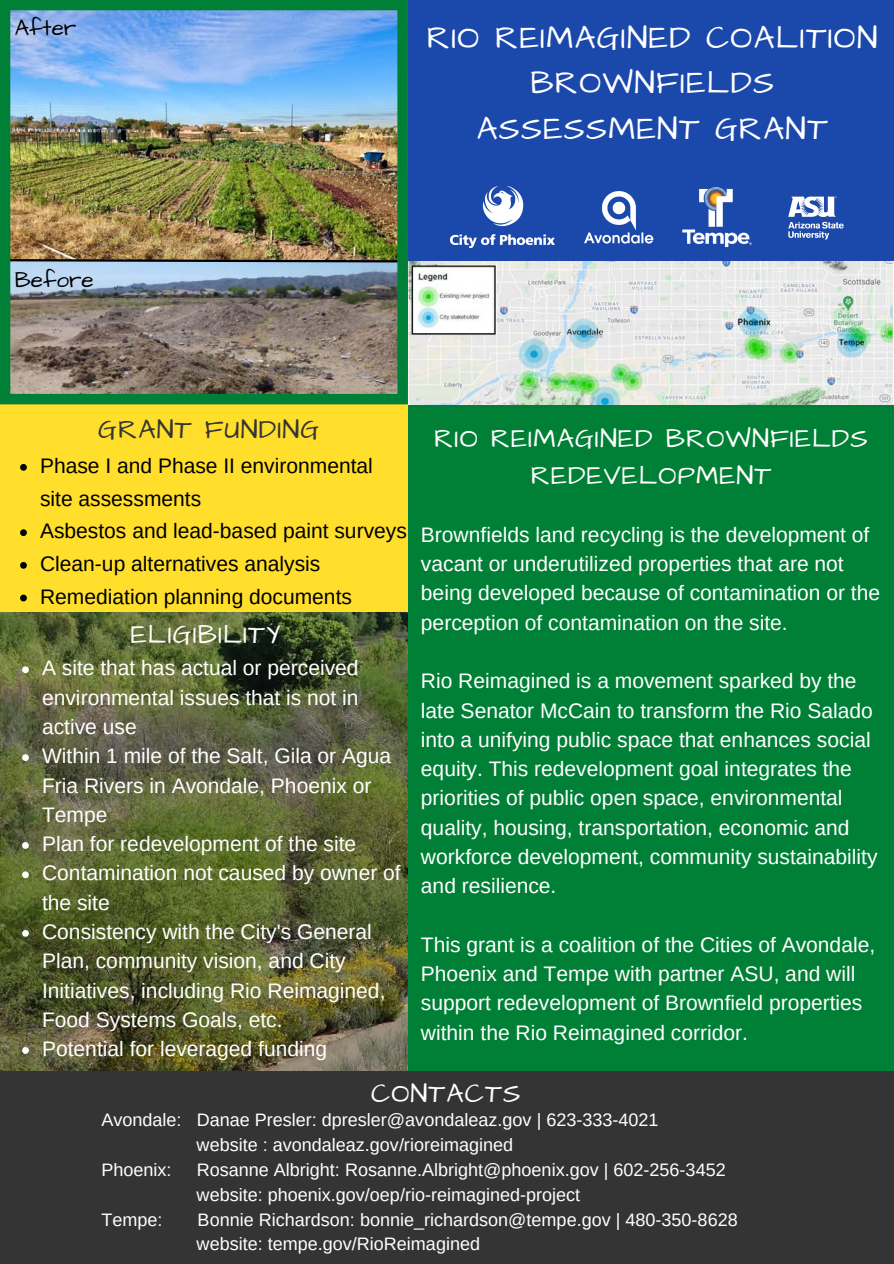
<style>
.page{position:relative;width:894px;height:1264px;background:#fff}
.page>*{position:absolute;margin:0;border:0;box-sizing:border-box;transform-origin:0 0}
.t1{font:32.55px/45.5px "Architects Daughter";letter-spacing:.04em;color:#fff;text-align:center}
.t2{font:27px/37.2px "Architects Daughter";letter-spacing:.04em;color:#fff;text-align:center}
.t3{font:27px "Architects Daughter";letter-spacing:.04em;color:#343434}
.t4{font:22.5px "Architects Daughter";color:#000}
.t5{font:21px/29.2px "Arimo";color:#fff}
.t6{font:21px/32.7px "Arimo";color:#000}
.t7{font:18px "Arimo";color:#fff}
</style>
<div class="page">
<img style="left:0;top:260px;width:893px;height:810px">
<div style="left:0;top:405px;width:419px;height:207px;background:#ffdf2b"></div>
<img style="left:408px;top:261px;width:485px;height:144px">
<div style="left:408px;top:405px;width:485px;height:858px;background:#008037"></div>
<div style="left:0;top:1070px;width:893px;height:193px;background:#343434"></div>
<div style="left:408px;top:0;width:485px;height:260px;background:#1b48ab"></div>
<img style="left:0;top:0;width:408px;height:404px">
<svg style="left:20px;top:464px;width:7px;height:6px"></svg>
<svg style="left:20px;top:529px;width:7px;height:7px"></svg>
<svg style="left:20px;top:562px;width:7px;height:6px"></svg>
<svg style="left:20px;top:594px;width:7px;height:7px"></svg>
<svg style="left:22px;top:666px;width:7px;height:7px"></svg>
<svg style="left:22px;top:754px;width:7px;height:7px"></svg>
<svg style="left:22px;top:842px;width:7px;height:6px"></svg>
<svg style="left:22px;top:871px;width:7px;height:7px"></svg>
<svg style="left:22px;top:930px;width:7px;height:6px"></svg>
<svg style="left:22px;top:1047px;width:7px;height:6px"></svg>
<img style="left:451px;top:186px;width:103px;height:61px">
<img style="left:584px;top:191px;width:70px;height:53px">
<img style="left:682px;top:187px;width:69px;height:60px">
<img style="left:788px;top:196px;width:56px;height:44px">
<p class="t4" style="left:15px;top:12px;width:63px">After</p>
<p class="t4" style="left:15px;top:265px;width:80px">Before</p>
<p class="t1" style="left:427px;top:15px;width:452px">RIO REIMAGINED COALITION<br>BROWNFIELDS<br>ASSESSMENT GRANT</p>
<p class="t3" style="left:98px;top:412px;width:222px">GRANT FUNDING</p>
<p class="t6" style="left:40px;top:449px;width:334px">Phase I and Phase II environmental site assessments</p>
<p class="t6" style="left:40px;top:514px;width:368px">Asbestos and lead-based paint surveys</p>
<p class="t6" style="left:40px;top:547px;width:282px">Clean-up alternatives analysis</p>
<p class="t6" style="left:40px;top:580px;width:313px">Remediation planning documents</p>
<p class="t2" style="left:131px;top:616px;width:151px">ELIGIBILITY</p>
<p class="t5" style="left:42px;top:653px;width:318px;text-align:justify">A site that has actual or perceived environmental issues that is not in active use</p>
<p class="t5" style="left:42px;top:741px;width:350px">Within 1 mile of the Salt, Gila or Agua<br>Fria Rivers in Avondale, Phoenix or<br>Tempe</p>
<p class="t5" style="left:42px;top:829px;width:315px">Plan for redevelopment of the site</p>
<p class="t5" style="left:42px;top:858px;width:360px">Contamination not caused by owner of the site</p>
<p class="t5" style="left:42px;top:917px;width:345px">Consistency with the City's General Plan, community vision, and City Initiatives, including Rio Reimagined, Food Systems Goals, etc.</p>
<p class="t5" style="left:42px;top:1034px;width:286px">Potential for leveraged funding</p>
<p class="t2" style="left:434px;top:420px;width:435px">RIO REIMAGINED BROWNFIELDS<br>REDEVELOPMENT</p>
<p class="t5" style="left:421px;top:520px;width:460px">Brownfields land recycling is the development of vacant or underutilized properties that are not being developed because of contamination or the perception of contamination on the site.</p>
<p class="t5" style="left:421px;top:666px;width:458px">Rio Reimagined is a movement sparked by the late Senator McCain to transform the Rio Salado into a unifying public space that enhances social equity. This redevelopment goal integrates the priorities of public open space, environmental quality, housing, transportation, economic and workforce development, community sustainability and resilience.</p>
<p class="t5" style="left:421px;top:929px;width:455px">This grant is a coalition of the Cities of Avondale, Phoenix and Tempe with partner ASU, and will support redevelopment of Brownfield properties within the Rio Reimagined corridor.</p>
<p class="t2" style="left:371px;top:1075px;width:151px">CONTACTS</p>
<p class="t7" style="left:101px;top:1110px;width:558px">Avondale: Danae Presler: dpresler@avondaleaz.gov | 623-333-4021</p>
<p class="t7" style="left:196px;top:1134px;width:318px">website : avondaleaz.gov/rioreimagined</p>
<p class="t7" style="left:101px;top:1159px;width:72px">Phoenix:</p>
<p class="t7" style="left:197px;top:1159px;width:530px">Rosanne Albright: Rosanne.Albright@phoenix.gov | 602-256-3452</p>
<p class="t7" style="left:196px;top:1184px;width:385px">website: phoenix.gov/oep/rio-reimagined-project</p>
<p class="t7" style="left:101px;top:1209px;width:63px">Tempe:</p>
<p class="t7" style="left:197px;top:1209px;width:541px">Bonnie Richardson: bonnie_richardson@tempe.gov | 480-350-8628</p>
<p class="t7" style="left:196px;top:1233px;width:285px">website: tempe.gov/RioReimagined</p>
</div>
